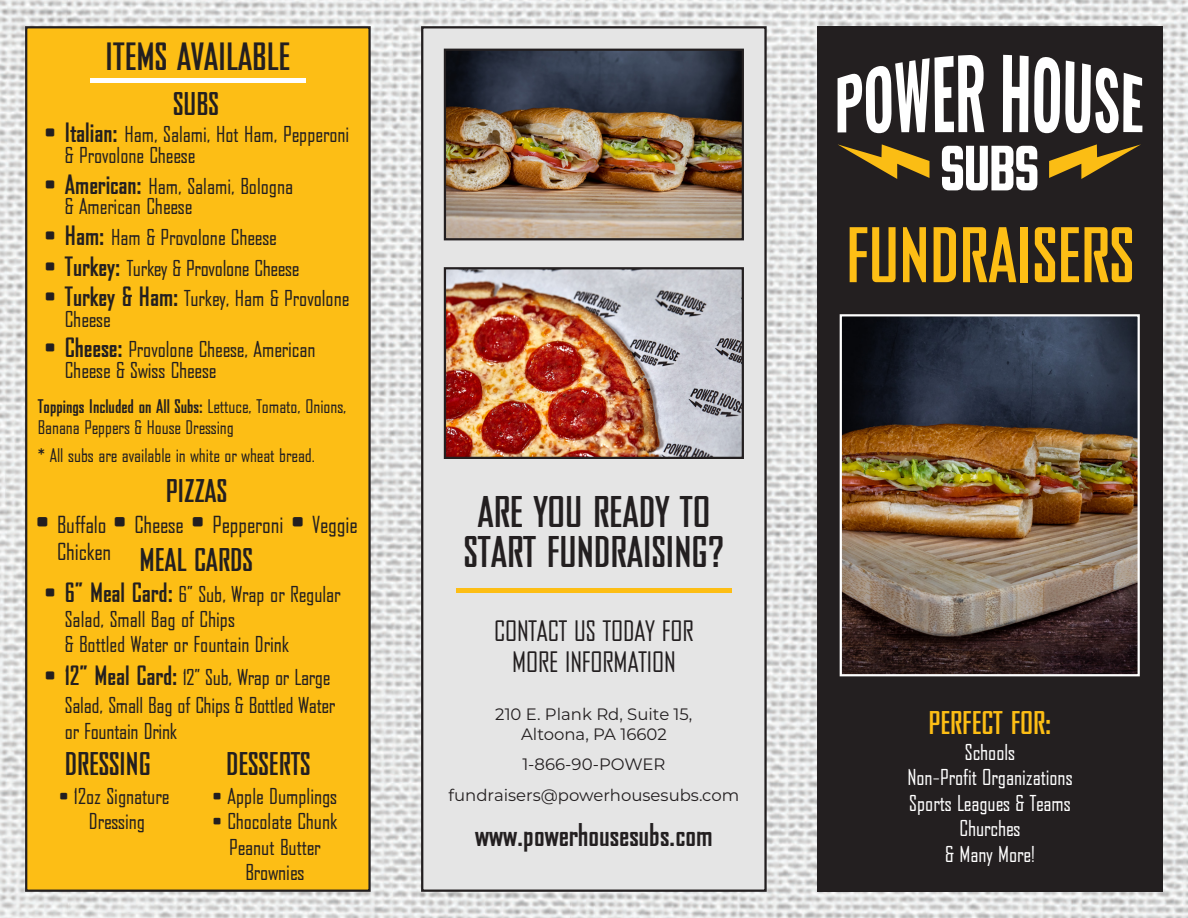
<style>
.page{position:relative;width:1188px;height:918px;background:#fff}
.page>*{position:absolute;margin:0;border:0;box-sizing:border-box;transform-origin:0 0}
.t1{font:700 72px "Agency";color:#fdbe15}
.t2{font:700 40.5px/40.5px "Agency";color:#231f20;text-align:center}
.t3{font:700 36px "Agency";color:#231f20}
.Answer{font:700 30px "Agency";color:#231f20}
.t4{font:700 30px "Agency";color:#fdbe15}
.t5{font:27px/31.5px "Agency";color:#231f20;text-align:center}
.Answer-2{font:22.5px/26.8px "Agency";color:#231f20}
.t6{font:21px/20.7px "Agency";color:#231f20}
.t7{font:21px "Agency";color:#fff}
.t8{font:18px/21px "Agency";color:#231f20}
.t9{font:16.5px/19.5px "Montserrat";color:#231f20;text-align:center}
.s1{font-weight:700;font-size:25.5px}
.s2{font-weight:700}
.s3{font-size:30px}
</style>
<div class="page">
<img style="left:0;top:0;width:1188px;height:918px">
<div style="left:817px;top:26px;width:346px;height:866px;background:#231f20"></div>
<div style="left:26px;top:27px;width:344px;height:864px;background:#fdbe15"></div>
<div style="left:25px;top:26px;width:346px;height:866px;border:2px solid #231f20"></div>
<div style="left:422px;top:27px;width:344px;height:864px;background:#e5e5e5"></div>
<div style="left:421px;top:26px;width:346px;height:866px;border:2px solid #231f20"></div>
<div style="left:456px;top:588px;width:276px;height:5px;background:#fdbe15"></div>
<img style="left:447px;top:52px;width:294px;height:185px">
<div style="left:444px;top:49px;width:300px;height:191px;border:2px solid #231f20"></div>
<img style="left:447px;top:270px;width:294px;height:186px">
<div style="left:444px;top:267px;width:300px;height:192px;border:2px solid #231f20"></div>
<img style="left:843px;top:317px;width:294px;height:356px">
<div style="left:840px;top:314px;width:300px;height:362px;border:2px solid #fff"></div>
<hr style="left:90px;top:79px;width:216px;height:4px;background:#fff">
<svg style="left:838px;top:55px;width:146px;height:78px"></svg>
<svg style="left:1003px;top:55px;width:139px;height:78px"></svg>
<svg style="left:942px;top:146px;width:95px;height:44px"></svg>
<svg style="left:1049px;top:144px;width:92px;height:35px"></svg>
<svg style="left:838px;top:144px;width:91px;height:35px"></svg>
<p class="t3" style="left:106px;top:37px;width:186px">ITEMS AVAILABLE</p>
<p class="Answer" style="left:173px;top:88px;width:47px">SUBS</p>
<p class="t6" style="left:65px;top:124px;width:286px;text-indent:-20px"><span class="s1">• Italian:</span> Ham, Salami, Hot Ham, Pepperoni &amp; Provolone Cheese</p>
<p class="t6" style="left:65px;top:176px;width:230px;text-indent:-20px"><span class="s1">• American:</span> Ham, Salami, Bologna &amp; American Cheese</p>
<p class="t6" style="left:45px;top:227px;width:234px"><span class="s1">• Ham:</span> Ham &amp; Provolone Cheese</p>
<p class="t6" style="left:45px;top:258px;width:256px"><span class="s1">• Turkey:</span> Turkey &amp; Provolone Cheese</p>
<p class="t6" style="left:65px;top:288px;width:286px;text-indent:-20px"><span class="s1">• Turkey &amp; Ham:</span> Turkey, Ham &amp; Provolone<br>Cheese</p>
<p class="t6" style="left:65px;top:340px;width:252px;text-indent:-20px"><span class="s1">• Cheese:</span> Provolone Cheese, American<br>Cheese &amp; Swiss Cheese</p>
<p class="t8" style="left:38px;top:396px;width:310px"><span class="s2">Toppings Included on All Subs:</span> Lettuce, Tomato, Onions,<br>Banana Peppers &amp; House Dressing</p>
<p class="t8" style="left:38px;top:445px;width:279px">* All subs are available in white or wheat bread.</p>
<p class="Answer" style="left:166px;top:475px;width:63px">PIZZAS</p>
<p class="Answer-2" style="left:57px;top:512px;width:302px;text-indent:-21px"><span class="s3">•</span> Buffalo <span class="s3">•</span> Cheese <span class="s3">•</span> Pepperoni <span class="s3">•</span> Veggie<br>Chicken</p>
<p class="Answer" style="left:139px;top:544px;width:115px">MEAL CARDS</p>
<p class="t6" style="left:65px;top:582px;width:277px;line-height:25.2px;text-indent:-20px"><span class="s1">• 6” Meal Card:</span> 6” Sub, Wrap or Regular<br>Salad, Small Bag of Chips<br>&amp; Bottled Water or Fountain Drink</p>
<p class="t6" style="left:65px;top:664px;width:272px;line-height:27.3px;text-indent:-20px"><span class="s1">• 12” Meal Card:</span> 12” Sub, Wrap or Large<br>Salad, Small Bag of Chips &amp; Bottled Water or Fountain Drink</p>
<p class="Answer" style="left:65px;top:747px;width:87px">DRESSING</p>
<p class="Answer" style="left:226px;top:747px;width:86px">DESSERTS</p>
<p class="t6" style="left:213px;top:786px;width:126px">• Apple Dumplings</p>
<p class="t6" style="left:213px;top:812px;width:126px">• Chocolate Chunk</p>
<p class="t6" style="left:229px;top:837px;width:93px">Peanut Butter</p>
<p class="t6" style="left:245px;top:863px;width:60px">Brownies</p>
<p class="t6" style="left:59px;top:786px;width:112px">• 12oz Signature</p>
<p class="t6" style="left:89px;top:812px;width:58px">Dressing</p>
<p class="t2" style="left:464px;top:492px;width:262px">ARE YOU READY TO<br>START FUNDRAISING?</p>
<p class="t5" style="left:494px;top:615px;width:201px">CONTACT US TODAY FOR<br>MORE INFORMATION</p>
<p class="t9" style="left:495px;top:704px;width:199px">210 E. Plank Rd, Suite 15,<br>Altoona, PA 16602</p>
<p class="t9" style="left:522px;top:754px;width:145px">1-866-90-POWER</p>
<p class="t9" style="left:449px;top:785px;width:292px">fundraisers@powerhousesubs.com</p>
<p class="Answer" style="left:475px;top:818px;width:239px">www.powerhousesubs.com</p>
<p class="t1" style="left:846px;top:216px;width:290px">FUNDRAISERS</p>
<p class="t4" style="left:929px;top:707px;width:124px">PERFECT FOR:</p>
<p class="t7" style="left:965px;top:741px;width:52px">Schools</p>
<p class="t7" style="left:907px;top:766px;width:167px">Non-Profit Organizations</p>
<p class="t7" style="left:909px;top:792px;width:163px">Sports Leagues &amp; Teams</p>
<p class="t7" style="left:960px;top:817px;width:62px">Churches</p>
<p class="t7" style="left:945px;top:843px;width:91px">&amp; Many More!</p>
</div>
